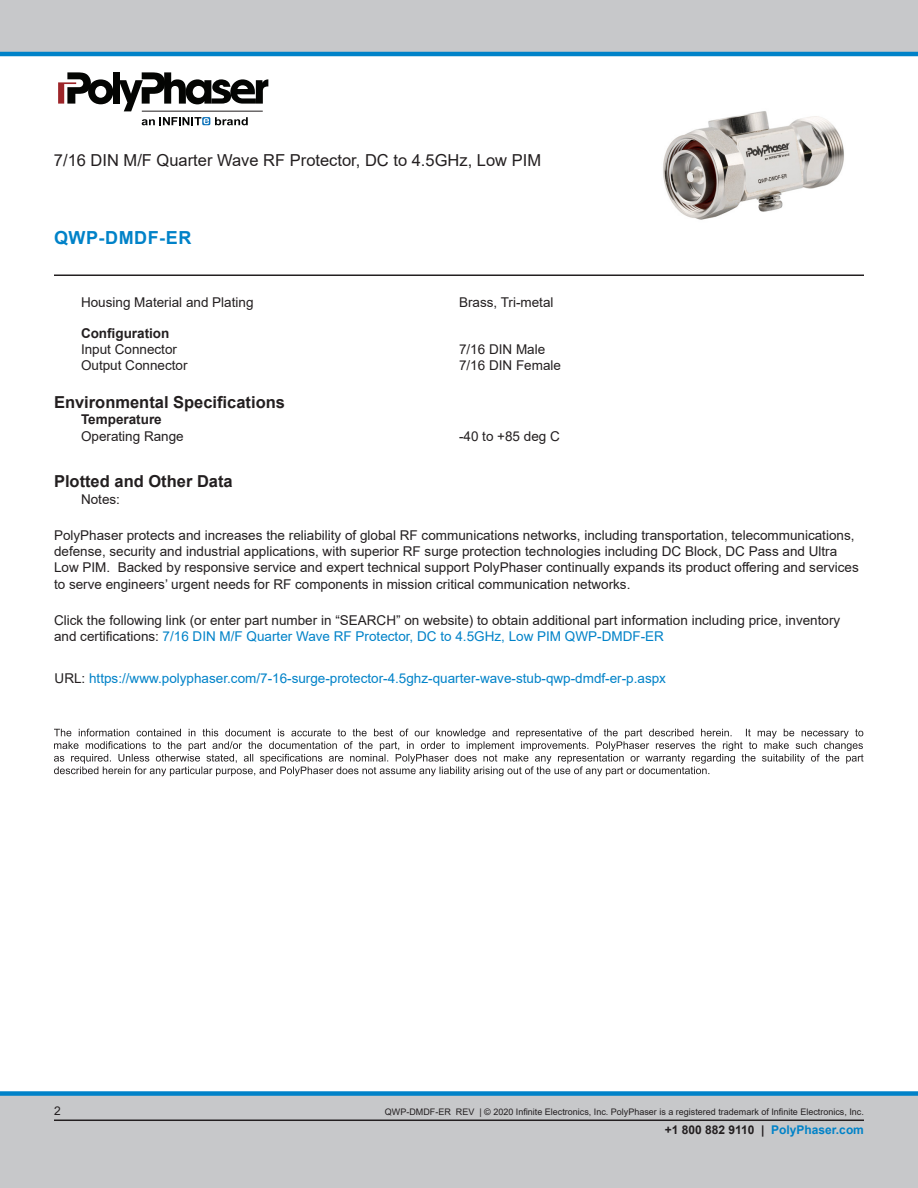
<style>
.page{position:relative;width:918px;height:1188px;background:#fff}
.page>*{position:absolute;margin:0;border:0;box-sizing:border-box;transform-origin:0 0}
.PN{font:700 18px "Arial";letter-spacing:.03em;color:#0082c8}
.Web_Description_Para{font:16.5px "Arial";color:#231f20}
.Head1{font:700 16.5px "Arial";color:#231f20}
.Head1_for_Compliance{font:700 16.5px "Arial";color:#231f20}
.Web_Description_Para-2{font:13.5px/16.2px "Arial";color:#231f20}
.Specs_Para{font:13.5px "Arial";color:#231f20}
.Web_Description_Para-3{font:13.5px "Arial";color:#0082c8}
.Head2{font:700 13.5px "Arial";color:#231f20}
.Head2_after_Head1{font:700 13.5px "Arial";color:#231f20}
.t1{font:700 12px "Arial";color:#0082c8}
.t2{font:12px "Arial";color:#231f20}
.t3{font:9px "Arial";color:#231f20}
.s1{color:#0082c8}
.s2{color:#231f20}
</style>
<div class="page">
<div style="left:0;top:1096px;width:918px;height:92px;background:#c7c8ca"></div>
<div style="left:0;top:0;width:918px;height:54px;background:#c7c8ca"></div>
<div style="left:0;top:1091px;width:918px;height:5px;background:#0082c8"></div>
<hr style="left:0;top:52px;width:918px;height:4px;background:#0082c8">
<div style="left:113px;top:72px;width:7px;height:32px;background:#040503"></div>
<svg style="left:58px;top:72px;width:55px;height:32px"></svg>
<svg style="left:120px;top:72px;width:148px;height:39px"></svg>
<div style="left:202px;top:117px;width:8px;height:8px;background:#0970b9;border-radius:2px"></div>
<svg style="left:215px;top:117px;width:33px;height:8px"></svg>
<svg style="left:142px;top:117px;width:67px;height:8px"></svg>
<hr style="left:142px;top:111px;width:121px;height:1px;background:#211d1e">
<hr style="left:54px;top:274px;width:810px;height:2px;background:#231f20">
<hr style="left:54px;top:1120px;width:810px;height:1px;background:#231f20">
<svg style="left:54px;top:729px;width:810px;height:47px"></svg>
<img style="left:663px;top:111px;width:181px;height:109px">
<h1 class="Web_Description_Para" style="left:54px;top:149px;width:489px">7/16 DIN M/F Quarter Wave RF Protector, DC to 4.5GHz, Low PIM</h1>
<p class="PN" style="left:54px;top:225px;width:139px">QWP-DMDF-ER</p>
<p class="Specs_Para" style="left:81px;top:293px;width:174px">Housing Material and Plating</p>
<p class="Specs_Para" style="left:459px;top:293px;width:96px">Brass, Tri-metal</p>
<p class="Head2" style="left:81px;top:324px;width:90px">Configuration</p>
<p class="Specs_Para" style="left:81px;top:340px;width:98px">Input Connector</p>
<p class="Specs_Para" style="left:459px;top:340px;width:88px">7/16 DIN Male</p>
<p class="Specs_Para" style="left:81px;top:356px;width:108px">Output Connector</p>
<p class="Specs_Para" style="left:459px;top:356px;width:104px">7/16 DIN Female</p>
<p class="Head1" style="left:54px;top:391px;width:233px">Environmental Specifications</p>
<p class="Head2_after_Head1" style="left:81px;top:410px;width:82px">Temperature</p>
<p class="Specs_Para" style="left:81px;top:427px;width:104px">Operating Range</p>
<p class="Specs_Para" style="left:459px;top:427px;width:102px">-40 to +85 deg C</p>
<p class="Head1_for_Compliance" style="left:54px;top:470px;width:180px">Plotted and Other Data</p>
<p class="Specs_Para" style="left:81px;top:490px;width:41px">Notes:</p>
<h1 class="Web_Description_Para-2" style="left:54px;top:527px;width:806px">PolyPhaser protects and increases the reliability of global RF communications networks, including transportation, telecommunications, defense, security and industrial applications, with superior RF surge protection technologies including DC Block, DC Pass and Ultra Low PIM. Backed by responsive service and expert technical support PolyPhaser continually expands its product offering and services to serve engineers’ urgent needs for RF components in mission critical communication networks.</h1>
<h1 class="Web_Description_Para-2" style="left:54px;top:612px;width:788px">Click the following link (or enter part number in “SEARCH” on website) to obtain additional part information including price, inventory and certifications: <span class="s1">7/16 DIN M/F Quarter Wave RF Protector, DC to 4.5GHz, Low PIM QWP-DMDF-ER</span></h1>
<h1 class="Web_Description_Para-3" style="left:55px;top:669px;width:613px"><span class="s2">URL:</span> https://www.polyphaser.com/7-16-surge-protector-4.5ghz-quarter-wave-stub-qwp-dmdf-er-p.aspx</h1>
<p class="t2" style="left:54px;top:1103px;width:8px">2</p>
<p class="t3" style="left:385px;top:1106px;width:481px">QWP-DMDF-ER REV | © 2020 Infinite Electronics, Inc. PolyPhaser is a registered trademark of Infinite Electronics, Inc.</p>
<p class="t1" style="left:665px;top:1121px;width:201px"><span class="s2">+1 800 882 9110 |</span> PolyPhaser.com</p>
</div>
